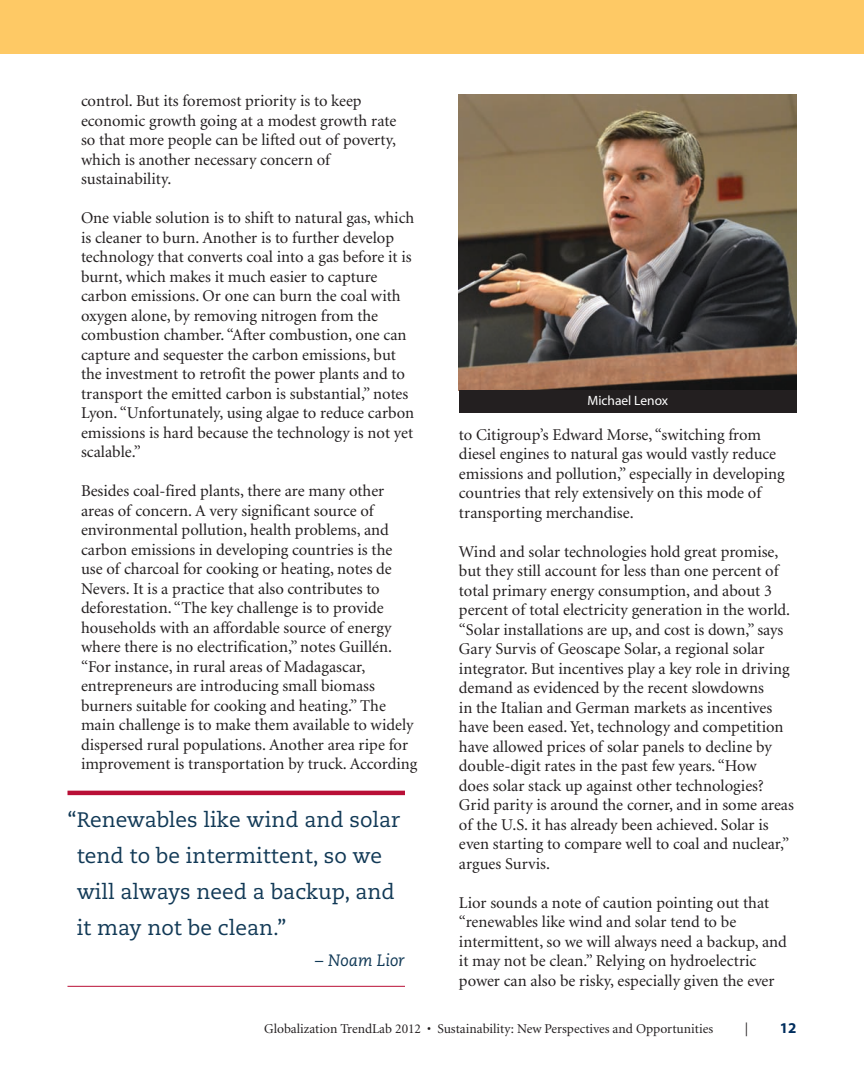
<style>
.page{position:relative;width:864px;height:1080px;background:#fff}
.page>*{position:absolute;margin:0;border:0;box-sizing:border-box;transform-origin:0 0}
.t1{font:21px/36px "Caecilia";color:#113956}
.t2{font:300 18px "Frutiger";color:#231f20;scale:.69 1}
.t3{font:16.5px/19.5px "Minion";color:#231f20}
.t4{font:italic 16.5px "Caecilia";color:#113956}
.t5{font:700 15px "Myriad";color:#002e5e}
.t6{font:13.5px "Minion";color:#231f20}
.t7{font:13.5px "Myriad";color:#fff}
</style>
<div class="page">
<div style="left:0;top:0;width:864px;height:54px;background:#fec965"></div>
<img style="left:459px;top:94px;width:337px;height:296px">
<div style="left:459px;top:390px;width:337px;height:23px;background:#231f20"></div>
<hr style="left:68px;top:791px;width:337px;height:4px;background:#b90f36">
<hr style="left:68px;top:986px;width:337px;height:1px;background:#b90f36">
<p class="t3" style="left:81px;top:92px;width:317px">control. But its foremost priority is to keep economic growth going at a modest growth rate so that more people can be lifted out of poverty, which is another necessary concern of sustainability.</p>
<p class="t3" style="left:81px;top:210px;width:335px">One viable solution is to shift to natural gas, which is cleaner to burn. Another is to further develop technology that converts coal into a gas before it is burnt, which makes it much easier to capture carbon emissions. Or one can burn the coal with oxygen alone, by removing nitrogen from the combustion chamber. “After combustion, one can capture and sequester the carbon emissions, but the investment to retrofit the power plants and to transport the emitted carbon is substantial,” notes Lyon. “Unfortunately, using algae to reduce carbon emissions is hard because the technology is not yet scalable.”</p>
<p class="t3" style="left:81px;top:483px;width:338px">Besides coal-fired plants, there are many other areas of concern. A very significant source of environmental pollution, health problems, and carbon emissions in developing countries is the use of charcoal for cooking or heating, notes de Nevers. It is a practice that also contributes to deforestation. “The key challenge is to provide households with an affordable source of energy where there is no electrification,” notes Guillén. “For instance, in rural areas of Madagascar, entrepreneurs are introducing small biomass burners suitable for cooking and heating.” The main challenge is to make them available to widely dispersed rural populations. Another area ripe for improvement is transportation by truck. According</p>
<p class="t7" style="left:587px;top:396px;width:82px">Michael Lenox</p>
<p class="t3" style="left:459px;top:426px;width:327px">to Citigroup’s Edward Morse, “switching from diesel engines to natural gas would vastly reduce emissions and pollution,” especially in developing countries that rely extensively on this mode of transporting merchandise.</p>
<p class="t3" style="left:459px;top:543px;width:337px">Wind and solar technologies hold great promise, but they still account for less than one percent of total primary energy consumption, and about 3 percent of total electricity generation in the world. “Solar installations are up, and cost is down,” says Gary Survis of Geoscape Solar, a regional solar integrator. But incentives play a key role in driving demand as evidenced by the recent slowdowns<br>in the Italian and German markets as incentives have been eased. Yet, technology and competition have allowed prices of solar panels to decline by double-digit rates in the past few years. “How<br>does solar stack up against other technologies?<br>Grid parity is around the corner, and in some areas of the U.S. it has already been achieved. Solar is even starting to compare well to coal and nuclear,” argues Survis.</p>
<p class="t3" style="left:459px;top:894px;width:329px">Lior sounds a note of caution pointing out that “renewables like wind and solar tend to be intermittent, so we will always need a backup, and it may not be clean.” Relying on hydroelectric power can also be risky, especially given the ever</p>
<p class="t6" style="left:264px;top:1023px;width:450px">Globalization TrendLab 2012 • Sustainability: New Perspectives and Opportunities</p>
<p class="t2" style="left:745px;top:1022px;width:5px">|</p>
<p class="t5" style="left:780px;top:1022px;width:18px">12</p>
<p class="t1" style="left:77px;top:804px;width:325px;text-indent:-9px">“Renewables like wind and solar tend to be intermittent, so we will always need a backup, and it may not be clean.”</p>
<p class="t4" style="left:315px;top:954px;width:91px">– Noam Lior</p>
</div>
